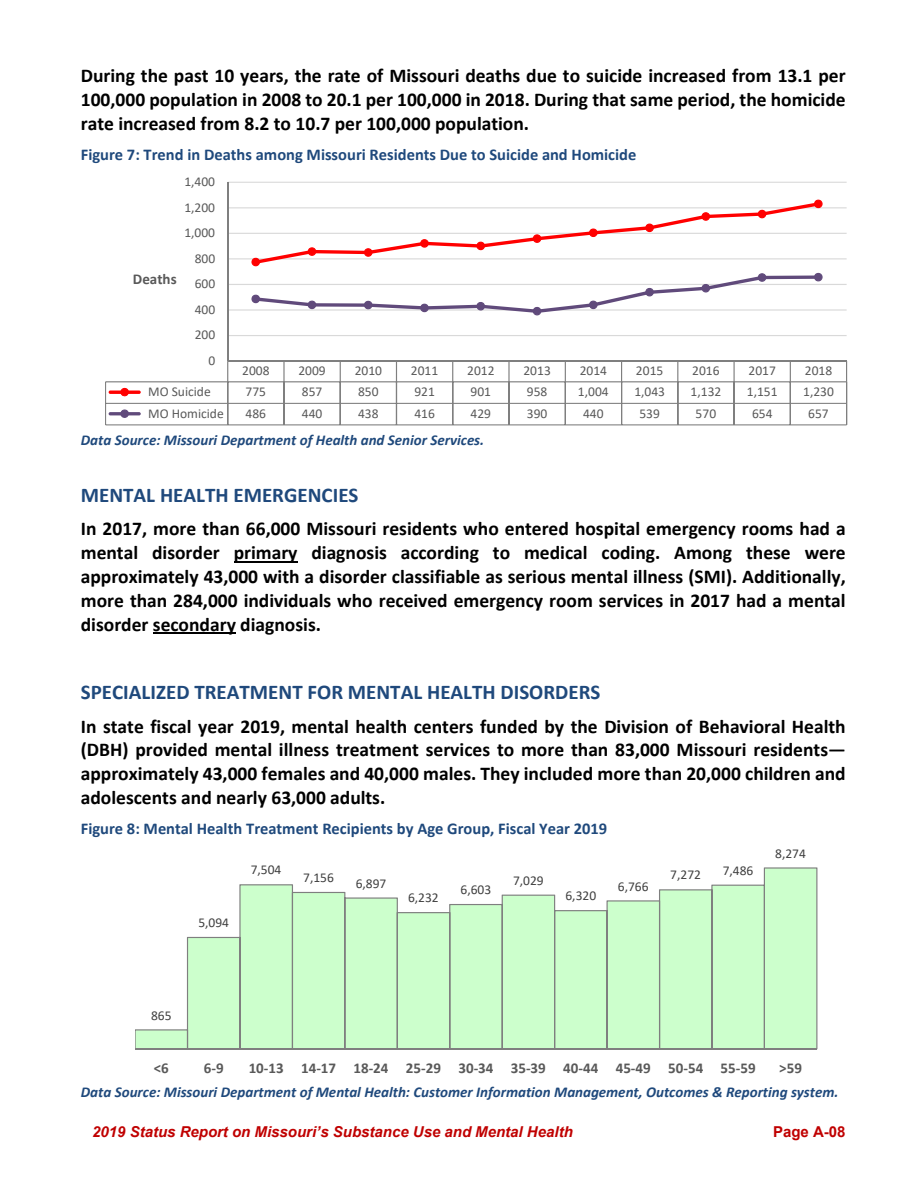
<style>
.page{position:relative;width:918px;height:1188px;background:#fff}
.page>*{position:absolute;margin:0;border:0;box-sizing:border-box;transform-origin:0 0}
.t1{font:700 21px "Calibri";color:#1f497c}
.t2{font:700 19.5px/23.9px "Calibri";color:#000;text-align:justify}
.t3{font:700 16.5px "Calibri";color:#1f497c}
.t4{font:italic 700 15px "Calibri";color:#1f497c}
.t5{font:700 15px "Calibri";color:#595959}
.t6{font:italic 700 15px "Arial";color:#c00000}
.t7{font:700 15px "Arial";color:#c00000}
.t8{font:13.5px "Calibri";color:#595959}
.t9{font:13.5px "Calibri";color:#404040}
</style>
<div class="page">
<hr style="left:234px;top:561px;width:63px;height:2px;background:#000">
<hr style="left:153px;top:633px;width:83px;height:1px;background:#000">
<hr style="left:228px;top:335px;width:619px;height:1px;background:#d9d9d9">
<hr style="left:228px;top:309px;width:619px;height:2px;background:#d9d9d9">
<hr style="left:228px;top:284px;width:619px;height:1px;background:#d9d9d9">
<hr style="left:228px;top:258px;width:619px;height:1px;background:#d9d9d9">
<hr style="left:228px;top:233px;width:619px;height:1px;background:#d9d9d9">
<hr style="left:228px;top:207px;width:619px;height:1px;background:#d9d9d9">
<hr style="left:228px;top:182px;width:619px;height:1px;background:#d9d9d9">
<hr style="left:227px;top:182px;width:1px;height:179px;background:#7f7f7f">
<hr style="left:228px;top:361px;width:619px;height:1px;background:#7f7f7f">
<hr style="left:283px;top:361px;width:2px;height:21px;background:#7f7f7f">
<hr style="left:508px;top:361px;width:2px;height:21px;background:#7f7f7f">
<hr style="left:106px;top:381px;width:741px;height:1px;background:#7f7f7f">
<hr style="left:283px;top:382px;width:2px;height:21px;background:#7f7f7f">
<hr style="left:508px;top:382px;width:2px;height:21px;background:#7f7f7f">
<hr style="left:109px;top:391px;width:32px;height:3px;background:#f00;border-radius:2px">
<svg style="left:120px;top:388px;width:9px;height:9px"></svg>
<hr style="left:106px;top:403px;width:741px;height:1px;background:#7f7f7f">
<svg style="left:105px;top:382px;width:1px;height:43px"></svg>
<hr style="left:106px;top:424px;width:741px;height:1px;background:#7f7f7f">
<svg style="left:227px;top:361px;width:1px;height:63px"></svg>
<hr style="left:283px;top:403px;width:2px;height:22px;background:#7f7f7f">
<svg style="left:340px;top:362px;width:1px;height:62px"></svg>
<svg style="left:396px;top:362px;width:1px;height:62px"></svg>
<svg style="left:452px;top:362px;width:1px;height:62px"></svg>
<hr style="left:508px;top:403px;width:2px;height:22px;background:#7f7f7f">
<svg style="left:565px;top:362px;width:1px;height:62px"></svg>
<svg style="left:621px;top:362px;width:1px;height:62px"></svg>
<svg style="left:677px;top:362px;width:1px;height:62px"></svg>
<svg style="left:734px;top:362px;width:1px;height:62px"></svg>
<svg style="left:790px;top:362px;width:1px;height:62px"></svg>
<svg style="left:846px;top:362px;width:1px;height:62px"></svg>
<hr style="left:109px;top:412px;width:32px;height:3px;background:#604a7b;border-radius:2px">
<svg style="left:120px;top:410px;width:9px;height:8px"></svg>
<svg style="left:251px;top:199px;width:572px;height:67px"></svg>
<svg style="left:251px;top:273px;width:572px;height:43px"></svg>
<svg style="left:135px;top:867px;width:682px;height:181px;fill:#cfc"></svg>
<hr style="left:135px;top:1048px;width:682px;height:1px;background:#7f7f7f">
<p class="t2" style="left:81px;top:66px;width:766px">During the past 10 years, the rate of Missouri deaths due to suicide increased from 13.1 per 100,000 population in 2008 to 20.1 per 100,000 in 2018. During that same period, the homicide rate increased from 8.2 to 10.7 per 100,000 population.</p>
<p class="t3" style="left:81px;top:148px;width:557px">Figure 7: Trend in Deaths among Missouri Residents Due to Suicide and Homicide</p>
<p class="t8" style="left:184px;top:176px;width:32px">1,400</p>
<p class="t8" style="left:184px;top:202px;width:32px">1,200</p>
<p class="t8" style="left:184px;top:227px;width:32px">1,000</p>
<p class="t5" style="left:133px;top:273px;width:45px">Deaths</p>
<p class="t8" style="left:195px;top:253px;width:22px">800</p>
<p class="t8" style="left:195px;top:278px;width:22px">600</p>
<p class="t8" style="left:195px;top:304px;width:22px">400</p>
<p class="t8" style="left:195px;top:329px;width:22px">200</p>
<p class="t8" style="left:208px;top:355px;width:8px">0</p>
<p class="t8" style="left:242px;top:365px;width:29px">2008</p>
<p class="t8" style="left:298px;top:365px;width:29px">2009</p>
<p class="t8" style="left:355px;top:365px;width:29px">2010</p>
<p class="t8" style="left:411px;top:365px;width:29px">2011</p>
<p class="t8" style="left:467px;top:365px;width:29px">2012</p>
<p class="t8" style="left:523px;top:365px;width:29px">2013</p>
<p class="t8" style="left:580px;top:365px;width:29px">2014</p>
<p class="t8" style="left:636px;top:365px;width:29px">2015</p>
<p class="t8" style="left:692px;top:365px;width:29px">2016</p>
<p class="t8" style="left:749px;top:365px;width:29px">2017</p>
<p class="t8" style="left:805px;top:365px;width:29px">2018</p>
<p class="t8" style="left:148px;top:386px;width:64px">MO Suicide</p>
<p class="t8" style="left:246px;top:386px;width:22px">775</p>
<p class="t8" style="left:302px;top:386px;width:22px">857</p>
<p class="t8" style="left:358px;top:386px;width:22px">850</p>
<p class="t8" style="left:414px;top:386px;width:22px">921</p>
<p class="t8" style="left:471px;top:386px;width:22px">901</p>
<p class="t8" style="left:527px;top:386px;width:22px">958</p>
<p class="t8" style="left:578px;top:386px;width:32px">1,004</p>
<p class="t8" style="left:634px;top:386px;width:32px">1,043</p>
<p class="t8" style="left:691px;top:386px;width:32px">1,132</p>
<p class="t8" style="left:747px;top:386px;width:32px">1,151</p>
<p class="t8" style="left:803px;top:386px;width:32px">1,230</p>
<p class="t8" style="left:148px;top:407px;width:77px">MO Homicide</p>
<p class="t8" style="left:246px;top:408px;width:22px">486</p>
<p class="t8" style="left:302px;top:408px;width:22px">440</p>
<p class="t8" style="left:358px;top:408px;width:22px">438</p>
<p class="t8" style="left:414px;top:408px;width:22px">416</p>
<p class="t8" style="left:471px;top:408px;width:22px">429</p>
<p class="t8" style="left:527px;top:408px;width:22px">390</p>
<p class="t8" style="left:583px;top:408px;width:22px">440</p>
<p class="t8" style="left:639px;top:408px;width:22px">539</p>
<p class="t8" style="left:696px;top:408px;width:22px">570</p>
<p class="t8" style="left:752px;top:408px;width:22px">654</p>
<p class="t8" style="left:808px;top:408px;width:22px">657</p>
<p class="t4" style="left:81px;top:434px;width:405px">Data Source: Missouri Department of Health and Senior Services.</p>
<p class="t1" style="left:81px;top:486px;width:279px">MENTAL HEALTH EMERGENCIES</p>
<p class="t2" style="left:81px;top:519px;width:767px">In 2017, more than 66,000 Missouri residents who entered hospital emergency rooms had a mental disorder primary diagnosis according to medical coding. Among these were approximately 43,000 with a disorder classifiable as serious mental illness (SMI). Additionally, more than 284,000 individuals who received emergency room services in 2017 had a mental disorder secondary diagnosis.</p>
<p class="t1" style="left:81px;top:684px;width:521px">SPECIALIZED TREATMENT FOR MENTAL HEALTH DISORDERS</p>
<p class="t2" style="left:81px;top:716px;width:766px">In state fiscal year 2019, mental health centers funded by the Division of Behavioral Health (DBH) provided mental illness treatment services to more than 83,000 Missouri residents— approximately 43,000 females and 40,000 males. They included more than 20,000 children and adolescents and nearly 63,000 adults.</p>
<p class="t3" style="left:81px;top:822px;width:528px">Figure 8: Mental Health Treatment Recipients by Age Group, Fiscal Year 2019</p>
<p class="t9" style="left:198px;top:917px;width:32px">5,094</p>
<p class="t9" style="left:251px;top:864px;width:32px">7,504</p>
<p class="t9" style="left:303px;top:872px;width:32px">7,156</p>
<p class="t9" style="left:356px;top:878px;width:32px">6,897</p>
<p class="t9" style="left:408px;top:892px;width:32px">6,232</p>
<p class="t9" style="left:461px;top:884px;width:32px">6,603</p>
<p class="t9" style="left:513px;top:875px;width:32px">7,029</p>
<p class="t9" style="left:565px;top:890px;width:32px">6,320</p>
<p class="t9" style="left:618px;top:880px;width:32px">6,766</p>
<p class="t9" style="left:670px;top:869px;width:32px">7,272</p>
<p class="t9" style="left:723px;top:865px;width:32px">7,486</p>
<p class="t9" style="left:775px;top:848px;width:32px">8,274</p>
<p class="t9" style="left:151px;top:1009px;width:22px">865</p>
<p class="t5" style="left:154px;top:1061px;width:17px">&lt;6</p>
<p class="t5" style="left:204px;top:1061px;width:21px">6‐9</p>
<p class="t5" style="left:249px;top:1061px;width:509px">10‐13 14‐17 18‐24 25‐29 30‐34 35‐39 40‐44 45‐49 50‐54 55‐59</p>
<p class="t5" style="left:779px;top:1061px;width:24px">&gt;59</p>
<p class="t4" style="left:81px;top:1085px;width:759px">Data Source: Missouri Department of Mental Health: Customer Information Management, Outcomes &amp; Reporting system.</p>
<p class="t6" style="left:92px;top:1124px;width:482px">2019 Status Report on Missouri’s Substance Use and Mental Health</p>
<p class="t7" style="left:773px;top:1124px;width:74px">Page A-08</p>
</div>
